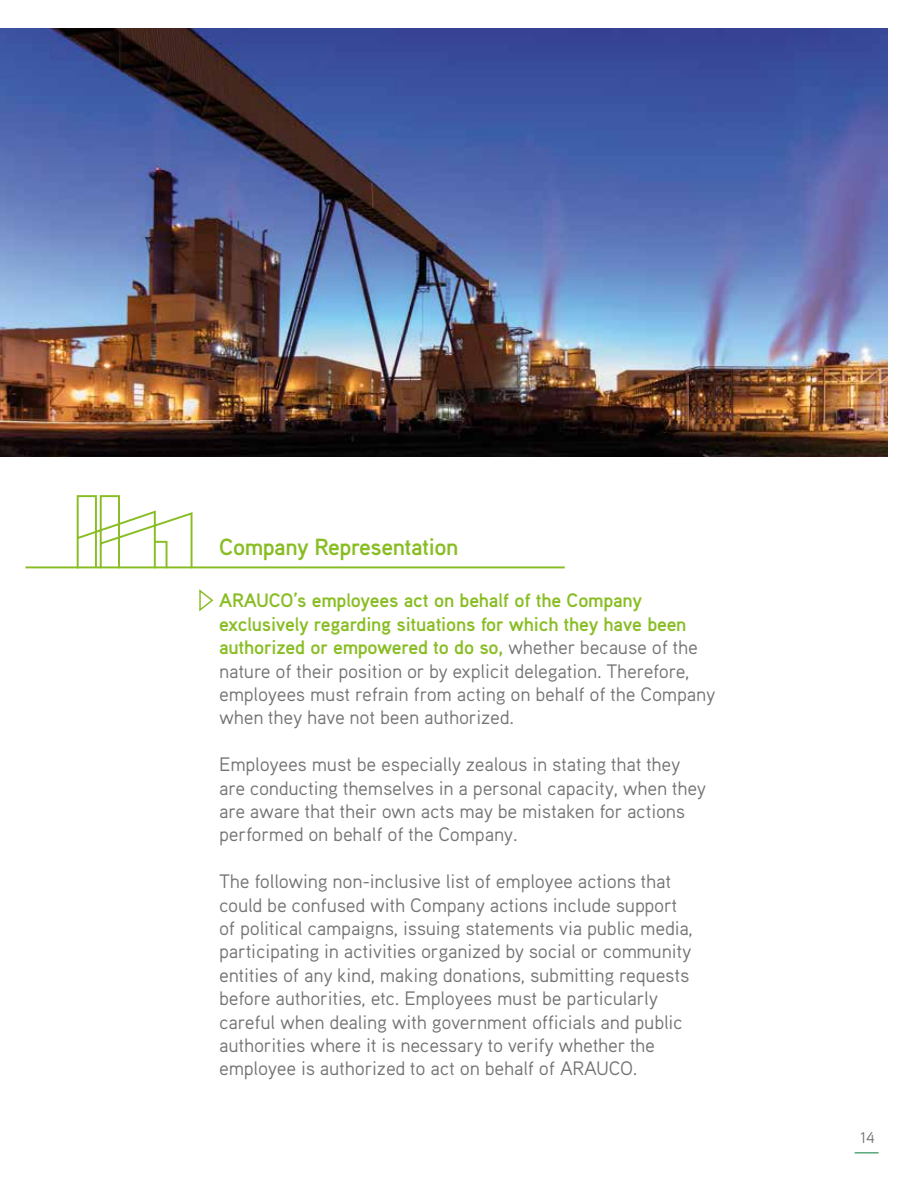
<style>
.page{position:relative;width:918px;height:1188px;background:#fff}
.page>*{position:absolute;margin:0;border:0;box-sizing:border-box;transform-origin:0 0}
.t1{font:700 23.4px "Aaux Pro OT";letter-spacing:-.02em;color:#89bd24}
.t2{font:19.5px/23.4px "Aaux Pro OT";letter-spacing:-.01em;color:#747373}
.t3{font:15.6px "Aaux Pro OT";color:#747373}
.s1{font-weight:700;color:#89bd24}
</style>
<div class="page">
<hr style="left:26px;top:566px;width:539px;height:2px;background:#89bd24">
<img style="left:0;top:28px;width:887px;height:429px">
<svg style="left:75px;top:495px;width:118px;height:74px"></svg>
<svg style="left:199px;top:589px;width:15px;height:23px"></svg>
<hr style="left:855px;top:1152px;width:24px;height:2px;background:#57a97b">
<p class="t1" style="left:219px;top:531px;width:241px">Company Representation</p>
<p class="t2" style="left:219px;top:588px;width:498px"><span class="s1">ARAUCO’s employees act on behalf of the Company exclusively regarding situations for which they have been authorized or empowered to do so,</span> whether because of the nature of their position or by explicit delegation. Therefore, employees must refrain from acting on behalf of the Company when they have not been authorized.</p>
<p class="t2" style="left:219px;top:752px;width:489px">Employees must be especially zealous in stating that they are conducting themselves in a personal capacity, when they are aware that their own acts may be mistaken for actions performed on behalf of the Company.</p>
<p class="t2" style="left:219px;top:869px;width:475px">The following non-inclusive list of employee actions that could be confused with Company actions include support of political campaigns, issuing statements via public media, participating in activities organized by social or community entities of any kind, making donations, submitting requests before authorities, etc. Employees must be particularly careful when dealing with government officials and public authorities where it is necessary to verify whether the employee is authorized to act on behalf of ARAUCO.</p>
<p class="t3" style="left:861px;top:1128px;width:16px">14</p>
</div>
